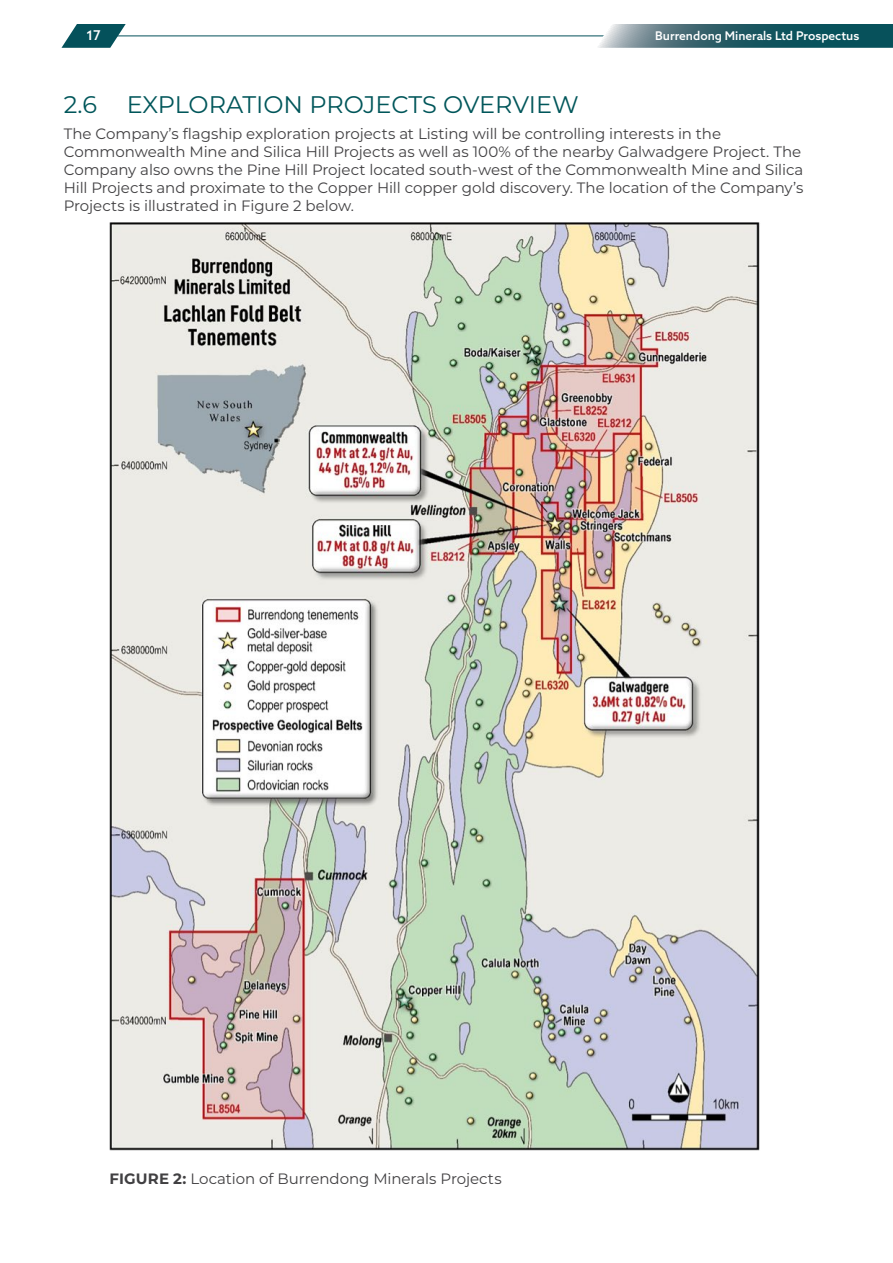
<style>
.page{position:relative;width:893px;height:1263px;background:#fff}
.page>*{position:absolute;margin:0;border:0;box-sizing:border-box;transform-origin:0 0}
.t1{font:24px "Montserrat";letter-spacing:-.01em;color:#00565a}
.t2{font:15px/18px "Montserrat";letter-spacing:-.005em;color:#414042}
.t3{font:500 13.5px "Azo Sans";color:#fff}
.t4{font:500 12px "Azo Sans";color:#fff}
.s1{font-weight:700}
</style>
<div class="page">
<img style="left:109px;top:222px;width:651px;height:929px">
<hr style="left:114px;top:36px;width:497px;height:1px;background:#04515b">
<svg style="left:62px;top:24px;width:64px;height:24px"></svg>
<svg style="left:596px;top:24px;width:297px;height:24px;background:#3b6d76"></svg>
<p class="t3" style="left:86px;top:27px;width:16px">17</p>
<p class="t4" style="left:655px;top:28px;width:206px">Burrendong Minerals Ltd Prospectus</p>
<h1 class="t1" style="left:64px;top:88px;width:516px">2.6 EXPLORATION PROJECTS OVERVIEW</h1>
<p class="t2" style="left:64px;top:124px;width:741px">The Company’s flagship exploration projects at Listing will be controlling interests in the Commonwealth Mine and Silica Hill Projects as well as 100% of the nearby Galwadgere Project. The Company also owns the Pine Hill Project located south-west of the Commonwealth Mine and Silica Hill Projects and proximate to the Copper Hill copper gold discovery. The location of the Company’s Projects is illustrated in Figure 2 below.</p>
<p class="t2" style="left:109px;top:1169px;width:394px"><span class="s1">FIGURE 2:</span> Location of Burrendong Minerals Projects</p>
</div>
